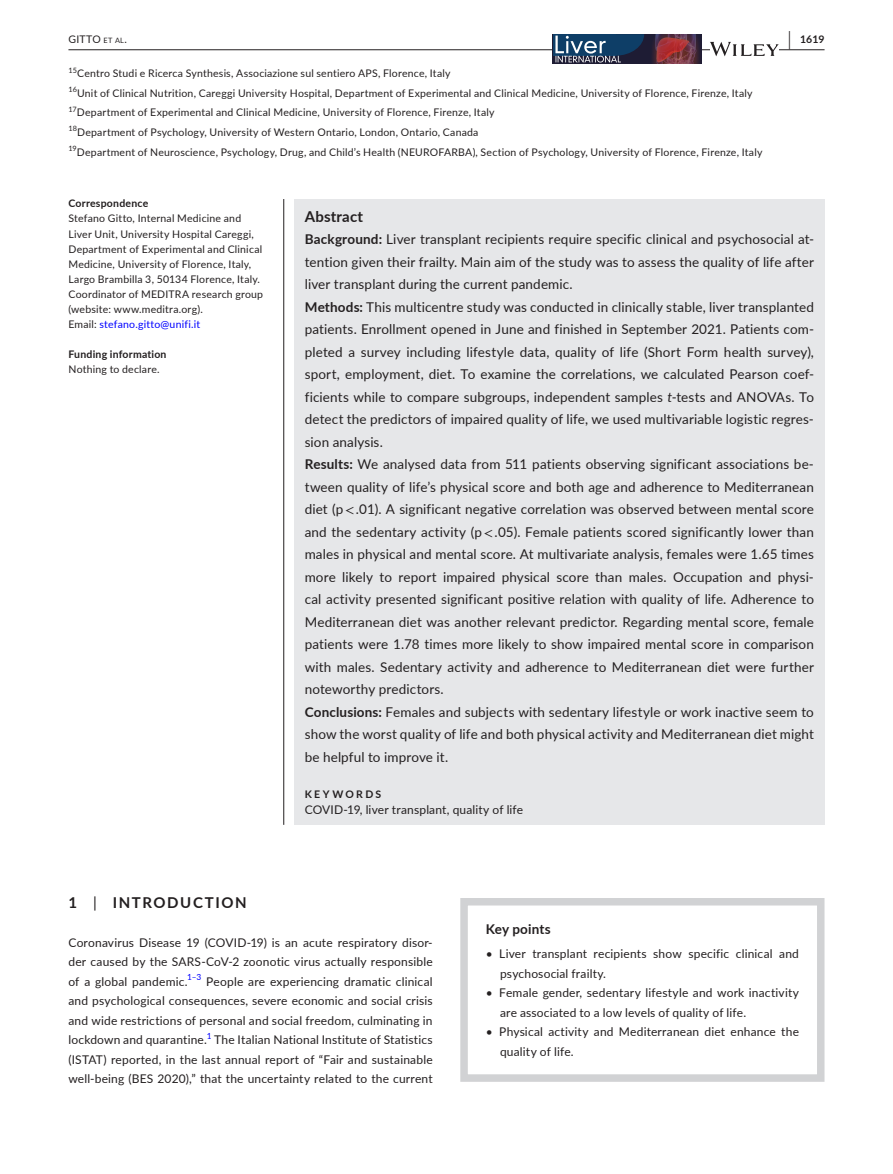
<style>
.page{position:relative;width:893px;height:1174px;background:#fff}
.page>*{position:absolute;margin:0;border:0;box-sizing:border-box;transform-origin:0 0}
.t1{font:700 15px "Lato";letter-spacing:.1em;color:#231f20}
.t2{font:700 15px "Lato";letter-spacing:.015em;color:#231f20}
.t3{font:13.5px/22.5px "Lato";letter-spacing:.01em;color:#231f20}
.t4{font:700 13.5px "Lato";letter-spacing:.01em;color:#231f20}
.t5{font:12px/19.5px "Lato";letter-spacing:.015em;color:#231f20}
.t6{font:10.5px/15px "Lato";letter-spacing:.02em;color:#231f20}
.t7{font:700 10.5px "Lato";letter-spacing:.02em;color:#231f20}
.t8{font:10.5px "Lato";letter-spacing:.02em;color:#231f20}
.t9{font:700 10.5px "Lato";letter-spacing:.22em;color:#231f20}
.s1{font-size:7.35px}
.s2{font-size:19.5px}
.s3{color:#00f}
.s4{font-weight:700}
.s5{font-style:italic}
.s6{font-family:"STIX"}
.s7{font-weight:400}
</style>
<div class="page">
<hr style="left:68px;top:49px;width:756px;height:1px;background:#231f20">
<img style="left:553px;top:34px;width:148px;height:30px">
<div style="left:553px;top:34px;width:62px;height:22px;background:#0e3e67"></div>
<svg style="left:555px;top:34px;width:89px;height:28px"></svg>
<svg style="left:710px;top:42px;width:69px;height:14px"></svg>
<div style="left:294px;top:199px;width:530px;height:626px;background:#e6e7e9"></div>
<hr style="left:283px;top:199px;width:1px;height:626px;background:#231f20">
<div style="left:460px;top:898px;width:364px;height:183px;border:8px solid #d1d2d4"></div>
<p class="t8" style="left:68px;top:31px;width:60px">GITTO <span class="s1">et al</span>.</p>
<p class="t7" style="left:789px;top:31px;width:37px"><span class="s2">|</span> 1619</p>
<p class="t6" style="left:68px;top:63px;width:695px;line-height:19.5px"><sup>15</sup>Centro Studi e Ricerca Synthesis, Associazione sul sentiero APS, Florence, Italy<br><sup>16</sup>Unit of Clinical Nutrition, Careggi University Hospital, Department of Experimental and Clinical Medicine, University of Florence, Firenze, Italy <sup>17</sup>Department of Experimental and Clinical Medicine, University of Florence, Firenze, Italy<br><sup>18</sup>Department of Psychology, University of Western Ontario, London, Ontario, Canada<br><sup>19</sup>Department of Neuroscience, Psychology, Drug, and Child’s Health (NEUROFARBA), Section of Psychology, University of Florence, Firenze, Italy</p>
<p class="t7" style="left:68px;top:196px;width:81px">Correspondence</p>
<p class="t6" style="left:68px;top:211px;width:196px">Stefano Gitto, Internal Medicine and Liver Unit, University Hospital Careggi, Department of Experimental and Clinical Medicine, University of Florence, Italy, Largo Brambilla 3, 50134 Florence, Italy.<br>Coordinator of MEDITRA research group (website: www.meditra.org).<br>Email: <span class="s3">stefano.gitto@unifi.it</span></p>
<p class="t7" style="left:68px;top:346px;width:100px">Funding information</p>
<p class="t6" style="left:68px;top:361px;width:93px">Nothing to declare.</p>
<p class="t2" style="left:305px;top:205px;width:60px">Abstract</p>
<p class="t3" style="left:305px;top:227px;width:511px"><span class="s4">Background:</span> Liver transplant recipients require specific clinical and psychosocial at&shy;tention given their frailty. Main aim of the study was to assess the quality of life after liver transplant during the current pandemic.<br><span class="s4">Methods:</span> This multicentre study was conducted in clinically stable, liver transplanted patients. Enrollment opened in June and finished in September 2021. Patients com&shy;pleted a survey including lifestyle data, quality of life (Short Form health survey), sport, employment, diet. To examine the correlations, we calculated Pearson coef&shy;ficients while to compare subgroups, independent samples <span class="s5">t</span>-tests and ANOVAs. To detect the predictors of impaired quality of life, we used multivariable logistic regres&shy;sion analysis.<br><span class="s4">Results:</span> We analysed data from 511 patients observing significant associations be&shy;tween quality of life’s physical score and both age and adherence to Mediterranean diet (p <span class="s6">&lt;</span> .01). A significant negative correlation was observed between mental score and the sedentary activity (p <span class="s6">&lt;</span> .05). Female patients scored significantly lower than males in physical and mental score. At multivariate analysis, females were 1.65 times more likely to report impaired physical score than males. Occupation and physi&shy;cal activity presented significant positive relation with quality of life. Adherence to Mediterranean diet was another relevant predictor. Regarding mental score, female patients were 1.78 times more likely to show impaired mental score in comparison with males. Sedentary activity and adherence to Mediterranean diet were further noteworthy predictors.<br><span class="s4">Conclusions:</span> Females and subjects with sedentary lifestyle or work inactive seem to show the worst quality of life and both physical activity and Mediterranean diet might be helpful to improve it.</p>
<p class="t9" style="left:305px;top:786px;width:78px">KEYWORDS</p>
<p class="t5" style="left:305px;top:799px;width:220px">COVID-19, liver transplant, quality of life</p>
<p class="t1" style="left:68px;top:891px;width:180px">1 <span class="s7">|</span> INTRODUCTION</p>
<p class="t5" style="left:68px;top:932px;width:366px;text-align:justify">Coronavirus Disease 19 (COVID-19) is an acute respiratory disor&shy;der caused by the SARS-CoV-2 zoonotic virus actually responsible of a global pandemic.<sup>1–3</sup> People are experiencing dramatic clinical and psychological consequences, severe economic and social crisis and wide restrictions of personal and social freedom, culminating in lockdown and quarantine.<sup>1</sup> The Italian National Institute of Statistics (ISTAT) reported, in the last annual report of “Fair and sustainable well-being (BES 2020),” that the uncertainty related to the current</p>
<p class="t4" style="left:486px;top:919px;width:66px">Key points</p>
<p class="t5" style="left:500px;top:943px;width:300px;text-indent:-14px">• Liver transplant recipients show specific clinical and psychosocial frailty.</p>
<p class="t5" style="left:500px;top:982px;width:300px;text-indent:-14px">• Female gender, sedentary lifestyle and work inactivity are associated to a low levels of quality of life.</p>
<p class="t5" style="left:500px;top:1021px;width:300px;text-indent:-14px">• Physical activity and Mediterranean diet enhance the quality of life.</p>
</div>
